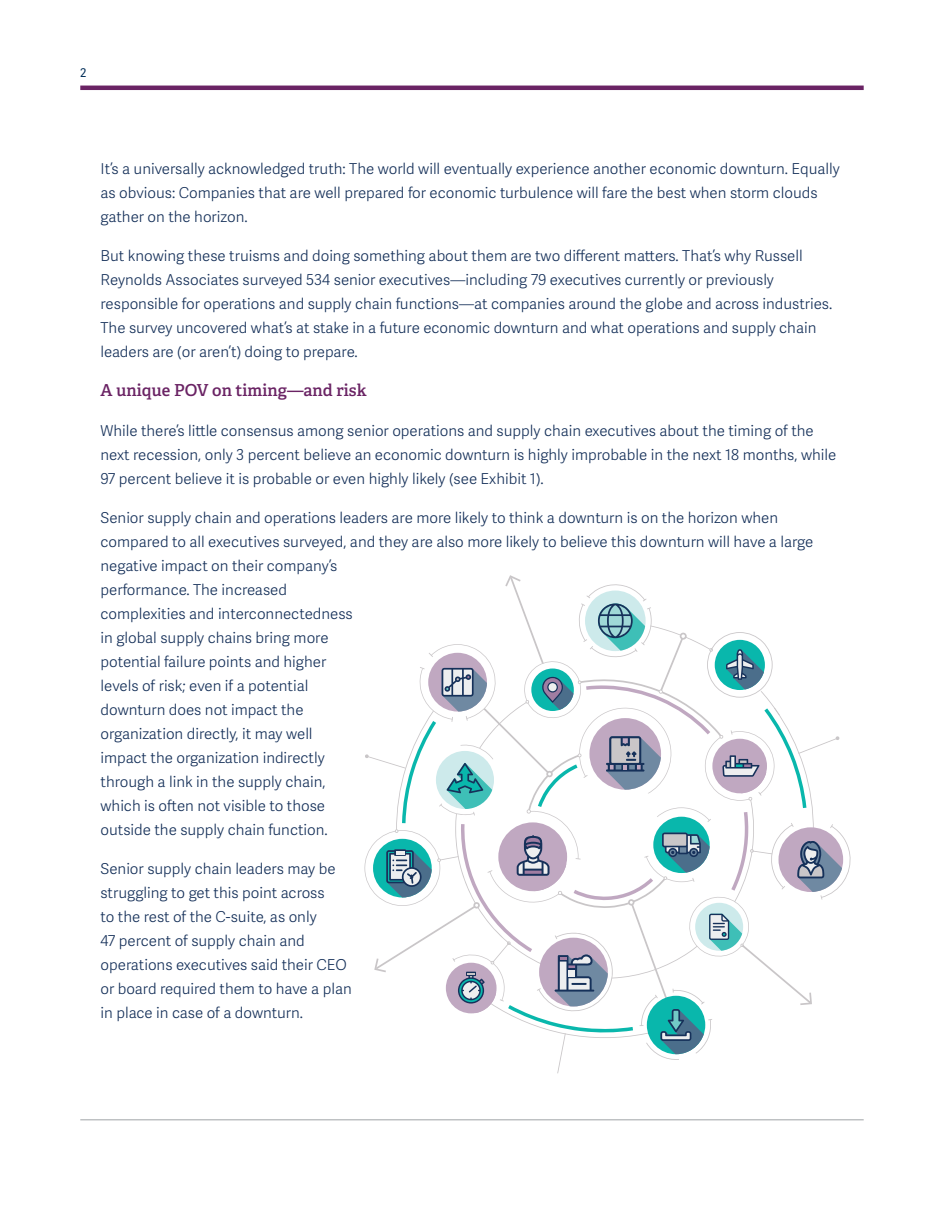
<style>
.page{position:relative;width:944px;height:1214px;background:#fff}
.page>*{position:absolute;margin:0;border:0;box-sizing:border-box;transform-origin:0 0}
.t1{font:600 16.5px "Adelle";color:#6a2364}
.t2{font:15px/24px "Adelle Sans Lt";color:#153059}
.t3{font:12px "Adelle Sans";color:#002d57}
</style>
<div class="page">
<hr style="left:80px;top:86px;width:783px;height:4px;background:#6a2364">
<hr style="left:80px;top:1119px;width:783px;height:1px;background:#9fa3a6">
<svg style="left:364px;top:575px;width:486px;height:498px"></svg>
<p class="t3" style="left:80px;top:64px;width:8px">2</p>
<p class="t2" style="left:101px;top:157px;width:740px">It’s a universally acknowledged truth: The world will eventually experience another economic downturn. Equally as obvious: Companies that are well prepared for economic turbulence will fare the best when storm clouds gather on the horizon.</p>
<p class="t2" style="left:101px;top:244px;width:733px">But knowing these truisms and doing something about them are two different matters. That’s why Russell Reynolds Associates surveyed 534 senior executives—including 79 executives currently or previously responsible for operations and supply chain functions—at companies around the globe and across industries.<br>The survey uncovered what’s at stake in a future economic downturn and what operations and supply chain leaders are (or aren’t) doing to prepare.</p>
<p class="t1" style="left:101px;top:378px;width:267px">A unique POV on timing—and risk</p>
<p class="t2" style="left:101px;top:418px;width:737px">While there’s little consensus among senior operations and supply chain executives about the timing of the next recession, only 3 percent believe an economic downturn is highly improbable in the next 18 months, while<br>97 percent believe it is probable or even highly likely (see Exhibit 1).</p>
<p class="t2" style="left:101px;top:505px;width:714px">Senior supply chain and operations leaders are more likely to think a downturn is on the horizon when compared to all executives surveyed, and they are also more likely to believe this downturn will have a large negative impact on their company’s<br>performance. The increased<br>complexities and interconnectedness<br>in global supply chains bring more<br>potential failure points and higher<br>levels of risk; even if a potential<br>downturn does not impact the<br>organization directly, it may well<br>impact the organization indirectly<br>through a link in the supply chain,<br>which is often not visible to those<br>outside the supply chain function.</p>
<p class="t2" style="left:101px;top:856px;width:253px">Senior supply chain leaders may be struggling to get this point across<br>to the rest of the C-suite, as only<br>47 percent of supply chain and operations executives said their CEO or board required them to have a plan in place in case of a downturn.</p>
</div>
